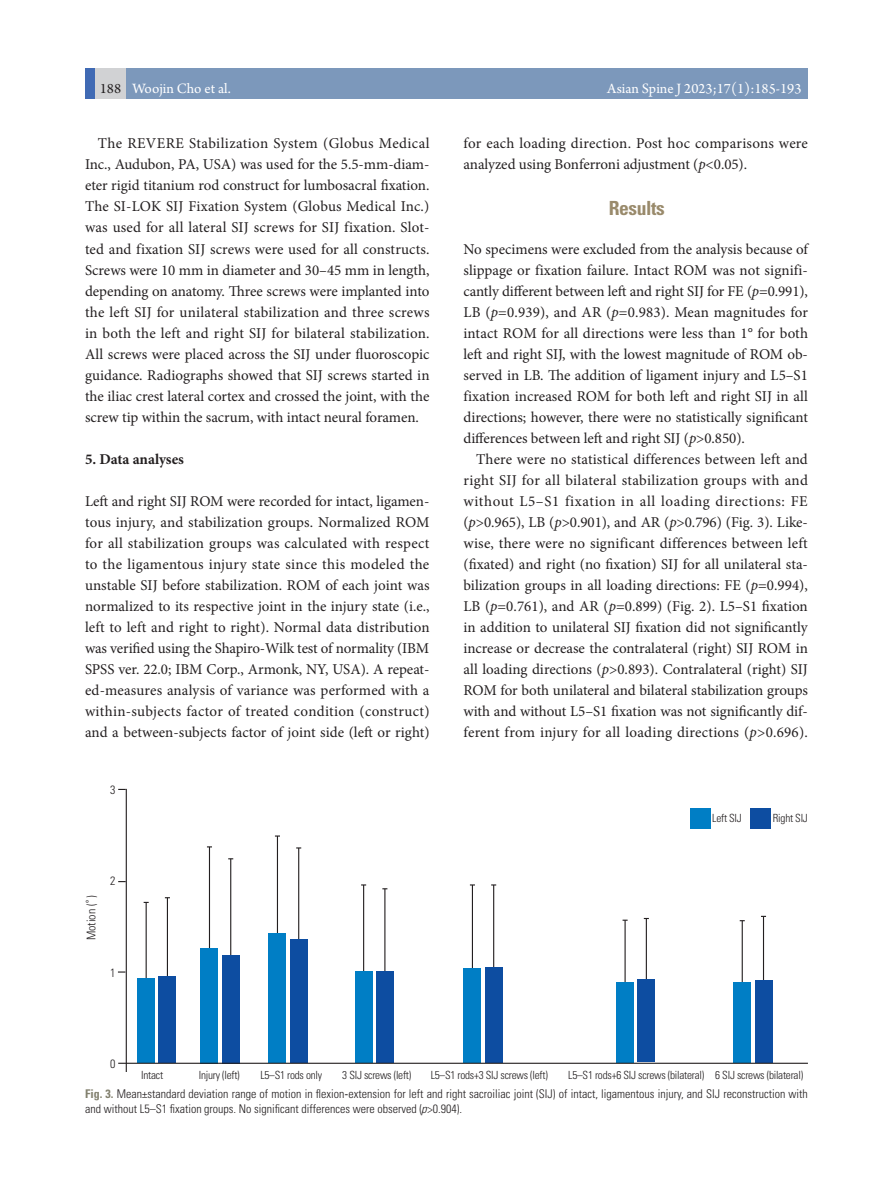
<style>
.page{position:relative;width:893px;height:1191px;background:#fff}
.page>*{position:absolute;margin:0;border:0;box-sizing:border-box;transform-origin:0 0}
.본문_대제목{font:700 condensed 19.5px "Univers LT Std";letter-spacing:-.02em;color:#998a6b}
.본문_내용{font:15px/21px "Minion Pro";color:#231f20;text-align:justify}
.본문_내용_첫문단{font:15px/21px "Minion Pro";color:#231f20;text-align:justify}
.t1{font:15px "Arno Pro";color:#fff}
.본문_중제목{font:700 15px "Minion Pro";letter-spacing:-.005em;color:#231f20}
.표_그림설명{font:300 condensed 12px/14.4px "Univers LT Std";color:#231f20}
.표_그림설명-2{font:300 condensed 11.25px "Univers LT Std";letter-spacing:-.02em;color:#231f20}
.s1{color:#231f20}
.s2{font-family:"Ko Pub Batang";font-stretch:normal}
.s3{font-style:italic}
.s4{font-weight:700;color:#82806e}
.s5{font-weight:400}
</style>
<div class="page">
<div style="left:85px;top:68px;width:58px;height:31px;background:#d1d2d4"></div>
<div style="left:126px;top:68px;width:682px;height:31px;background:#7c98bb"></div>
<div style="left:85px;top:68px;width:10px;height:31px;background:#406ab4"></div>
<hr style="left:126px;top:789px;width:1px;height:283px;background:#231f20">
<hr style="left:146px;top:902px;width:1px;height:84px;background:#231f20">
<hr style="left:167px;top:897px;width:1px;height:89px;background:#231f20">
<div style="left:137px;top:978px;width:18px;height:84px;background:#007ec5"></div>
<div style="left:158px;top:976px;width:18px;height:86px;background:#0d4da1"></div>
<hr style="left:209px;top:847px;width:1px;height:140px;background:#231f20">
<hr style="left:230px;top:858px;width:1px;height:129px;background:#231f20">
<div style="left:201px;top:948px;width:17px;height:115px;background:#007ec5"></div>
<div style="left:222px;top:954px;width:18px;height:109px;background:#0d4da1"></div>
<hr style="left:277px;top:836px;width:1px;height:150px;background:#231f20">
<hr style="left:298px;top:848px;width:1px;height:138px;background:#231f20">
<div style="left:269px;top:933px;width:17px;height:129px;background:#007ec5"></div>
<div style="left:290px;top:939px;width:18px;height:123px;background:#0d4da1"></div>
<hr style="left:363px;top:885px;width:1px;height:101px;background:#231f20">
<hr style="left:384px;top:888px;width:1px;height:98px;background:#231f20">
<div style="left:355px;top:970px;width:18px;height:92px;background:#007ec5"></div>
<div style="left:376px;top:970px;width:18px;height:92px;background:#0d4da1"></div>
<hr style="left:472px;top:885px;width:1px;height:101px;background:#231f20">
<hr style="left:493px;top:885px;width:1px;height:101px;background:#231f20">
<div style="left:463px;top:968px;width:18px;height:94px;background:#007ec5"></div>
<div style="left:485px;top:967px;width:18px;height:95px;background:#0d4da1"></div>
<hr style="left:624px;top:920px;width:2px;height:65px;background:#231f20">
<hr style="left:646px;top:918px;width:1px;height:67px;background:#231f20">
<div style="left:616px;top:982px;width:18px;height:80px;background:#007ec5"></div>
<div style="left:637px;top:979px;width:18px;height:83px;background:#0d4da1"></div>
<hr style="left:742px;top:920px;width:1px;height:66px;background:#231f20">
<hr style="left:763px;top:916px;width:1px;height:70px;background:#231f20">
<div style="left:733px;top:982px;width:18px;height:80px;background:#007ec5"></div>
<div style="left:755px;top:980px;width:17px;height:82px;background:#0d4da1"></div>
<div style="left:690px;top:808px;width:20px;height:20px;background:#007ec5"></div>
<div style="left:751px;top:808px;width:20px;height:20px;background:#0d4da1"></div>
<hr style="left:118px;top:1062px;width:690px;height:1px;background:#231f20">
<p class="t1" style="left:100px;top:80px;width:132px"><span class="s1">188</span> Woojin Cho et al.</p>
<p class="t1" style="left:607px;top:80px;width:196px">Asian Spine J 2023;17(1):185-193</p>
<p class="본문_내용" style="left:85px;top:133px;width:346px;text-indent:13px">The REVERE Stabilization System (Globus Medical Inc., Audubon, PA, USA) was used for the 5.5-mm-diam&shy;eter rigid titanium rod construct for lumbosacral fixation.<br>The SI-LOK SIJ Fixation System (Globus Medical Inc.) was used for all lateral SIJ screws for SIJ fixation. Slot&shy;ted and fixation SIJ screws were used for all constructs.<br>Screws were 10 mm in diameter and 30–45 mm in length, depending on anatomy. Three screws were implanted into the left SIJ for unilateral stabilization and three screws in both the left and right SIJ for bilateral stabilization.<br>All screws were placed across the SIJ under fluoroscopic guidance. Radiographs showed that SIJ screws started in the iliac crest lateral cortex and crossed the joint, with the screw tip within the sacrum, with intact neural foramen.</p>
<p class="본문_중제목" style="left:85px;top:448px;width:100px">5. Data analyses</p>
<p class="본문_내용_첫문단" style="left:85px;top:490px;width:346px">Left and right SIJ ROM were recorded for intact, ligamen&shy;tous injury, and stabilization groups. Normalized ROM for all stabilization groups was calculated with respect to the ligamentous injury state since this modeled the unstable SIJ before stabilization. ROM of each joint was normalized to its respective joint in the injury state (i.e., left to left and right to right). Normal data distribution was verified using the Shapiro-Wilk test of normality (IBM SPSS ver. 22.0; IBM Corp., Armonk, NY, USA). A repeat&shy;ed-measures analysis of variance was performed with a within-subjects factor of treated condition (construct) and a between-subjects factor of joint side (left or right)</p>
<p class="표_그림설명" style="left:110px;top:782px;width:7px">3</p>
<p class="표_그림설명" style="left:84px;top:940px;width:46px;rotate:-90deg">Motion (<span class="s2">°</span>)</p>
<p class="표_그림설명" style="left:110px;top:874px;width:7px">2</p>
<p class="표_그림설명" style="left:110px;top:965px;width:7px">1</p>
<p class="표_그림설명" style="left:110px;top:1056px;width:7px">0</p>
<p class="본문_내용_첫문단" style="left:463px;top:133px;width:346px">for each loading direction. Post hoc comparisons were analyzed using Bonferroni adjustment (<span class="s3">p</span>&lt;0.05).</p>
<p class="본문_대제목" style="left:609px;top:196px;width:58px">Results</p>
<p class="본문_내용_첫문단" style="left:463px;top:238px;width:346px">No specimens were excluded from the analysis because of slippage or fixation failure. Intact ROM was not signifi&shy;cantly different between left and right SIJ for FE (<span class="s3">p</span>=0.991), LB (<span class="s3">p</span>=0.939), and AR (<span class="s3">p</span>=0.983). Mean magnitudes for intact ROM for all directions were less than 1° for both left and right SIJ, with the lowest magnitude of ROM ob&shy;served in LB. The addition of ligament injury and L5–S1 fixation increased ROM for both left and right SIJ in all directions; however, there were no statistically significant differences between left and right SIJ (<span class="s3">p</span>&gt;0.850).</p>
<p class="본문_내용" style="left:463px;top:448px;width:346px;text-indent:13px">There were no statistical differences between left and right SIJ for all bilateral stabilization groups with and without L5–S1 fixation in all loading directions: FE (<span class="s3">p</span>&gt;0.965), LB (<span class="s3">p</span>&gt;0.901), and AR (<span class="s3">p</span>&gt;0.796) (Fig. 3). Like&shy;wise, there were no significant differences between left (fixated) and right (no fixation) SIJ for all unilateral sta&shy;bilization groups in all loading directions: FE (<span class="s3">p</span>=0.994), LB (<span class="s3">p</span>=0.761), and AR (<span class="s3">p</span>=0.899) (Fig. 2). L5–S1 fixation in addition to unilateral SIJ fixation did not significantly increase or decrease the contralateral (right) SIJ ROM in all loading directions (<span class="s3">p</span>&gt;0.893). Contralateral (right) SIJ ROM for both unilateral and bilateral stabilization groups with and without L5–S1 fixation was not significantly dif&shy;ferent from injury for all loading directions (<span class="s3">p</span>&gt;0.696).</p>
<p class="표_그림설명-2" style="left:712px;top:811px;width:31px">Left SIJ</p>
<p class="표_그림설명-2" style="left:773px;top:811px;width:37px">Right SIJ</p>
<p class="표_그림설명-2" style="left:141px;top:1068px;width:23px">Intact</p>
<p class="표_그림설명-2" style="left:199px;top:1068px;width:43px">Injury (left)</p>
<p class="표_그림설명-2" style="left:260px;top:1068px;width:63px">L5–S1 rods only</p>
<p class="표_그림설명-2" style="left:342px;top:1068px;width:71px">3 SIJ screws (left)</p>
<p class="표_그림설명-2" style="left:431px;top:1068px;width:119px">L5–S1 rods+3 SIJ screws (left)</p>
<p class="표_그림설명-2" style="left:568px;top:1068px;width:236px">L5–S1 rods+6 SIJ screws (bilateral) 6 SIJ screws (bilateral)</p>
<p class="표_그림설명" style="left:85px;top:1086px;width:724px"><span class="s4">Fig. 3.</span> Mean±standard deviation range of motion in flexion<span class="s5">-</span>extension for left and right sacroiliac joint (SIJ) of intact, ligamentous injury, and SIJ reconstruction with and without L5–S1 fixation groups. No significant differences were observed (<span class="s3">p</span>&gt;0.904).</p>
</div>
